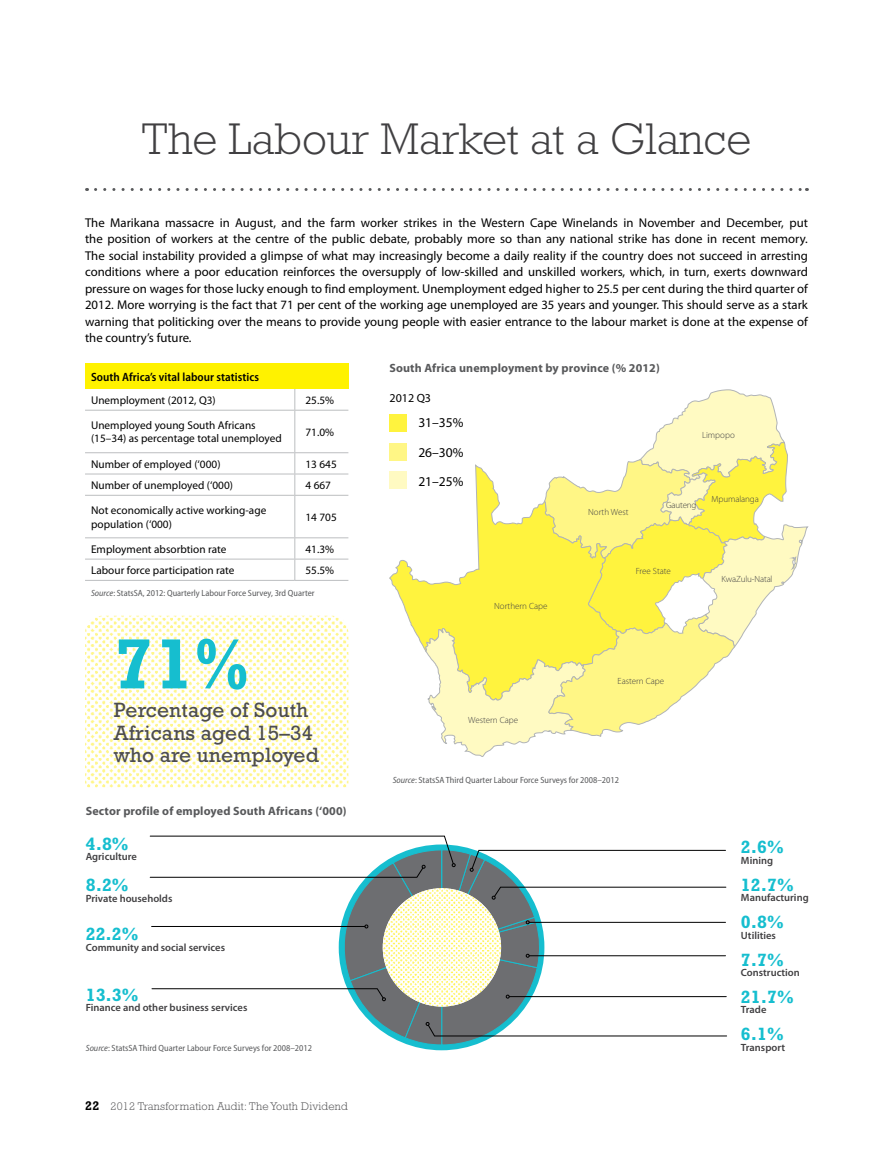
<style>
.page{position:relative;width:893px;height:1170px;background:#fff}
.page>*{position:absolute;margin:0;border:0;box-sizing:border-box;transform-origin:0 0}
.t1{font:700 72px "Rockwell Std";color:#16becf}
.t2{font:300 45px "Rockwell Std";color:#414042}
.t3{font:21px/22.5px "Rockwell Std";letter-spacing:.01em;color:#4d4d4f}
.t4{font:700 18px "Rockwell Std";color:#16becf}
.t5{font:13.5px "Myriad Pro";color:#000}
.t6{font:12.75px/16.5px "Myriad Pro";color:#000;text-align:justify}
.t7{font:700 12px "Myriad Pro";letter-spacing:.01em;color:#58595b}
.t8{font:600 semi-condensed 12px "Myriad Pro";letter-spacing:.005em;color:#000}
.t9{font:12px "Myriad Pro";color:#000}
.t10{font:11.25px/13.5px "Myriad Pro";letter-spacing:.005em;color:#000}
.t11{font:300 11.25px "Rockwell Std";letter-spacing:.02em;color:#4d4d4f}
.t12{font:600 10.5px "Myriad Pro";color:#414042}
.t13{font:semi-condensed 9px "Myriad Pro";color:#58595b}
.t14{font:300 9px "Myriad Pro";color:#414042}
.t15{font:300 9px "Myriad Pro";letter-spacing:-.02em;color:#414042}
.s1{font-style:italic}
.s2{font-weight:700;font-size:12.75px;color:#000}
</style>
<div class="page">
<svg style="left:96px;top:188px;width:711px;height:3px"></svg>
<img style="left:85px;top:615px;width:263px;height:172px">
<div style="left:85px;top:363px;width:263px;height:26px;background:#fff200"></div>
<svg style="left:294px;top:389px;width:1px;height:21px"></svg>
<hr style="left:85px;top:410px;width:210px;height:1px;background:#bcbec0">
<hr style="left:295px;top:410px;width:53px;height:1px;background:#bcbec0">
<hr style="left:294px;top:410px;width:1px;height:42px;background:#bcbec0">
<hr style="left:85px;top:452px;width:210px;height:1px;background:#bcbec0">
<hr style="left:295px;top:452px;width:53px;height:1px;background:#bcbec0">
<hr style="left:85px;top:473px;width:210px;height:1px;background:#bcbec0">
<hr style="left:295px;top:473px;width:53px;height:1px;background:#bcbec0">
<svg style="left:294px;top:453px;width:1px;height:42px"></svg>
<hr style="left:85px;top:495px;width:210px;height:1px;background:#bcbec0">
<hr style="left:295px;top:495px;width:53px;height:1px;background:#bcbec0">
<hr style="left:294px;top:495px;width:1px;height:42px;background:#bcbec0">
<hr style="left:85px;top:537px;width:210px;height:1px;background:#bcbec0">
<hr style="left:295px;top:537px;width:53px;height:1px;background:#bcbec0">
<hr style="left:85px;top:558px;width:210px;height:1px;background:#bcbec0">
<hr style="left:295px;top:558px;width:53px;height:1px;background:#bcbec0">
<svg style="left:294px;top:538px;width:1px;height:42px"></svg>
<hr style="left:85px;top:580px;width:210px;height:1px;background:#bcbec0">
<hr style="left:295px;top:580px;width:53px;height:1px;background:#bcbec0">
<svg style="left:149px;top:835px;width:578px;height:210px"></svg>
<svg style="left:389px;top:471px;width:37px;height:181px"></svg>
<svg style="left:426px;top:389px;width:382px;height:367px"></svg>
<div style="left:389px;top:472px;width:17px;height:17px;background:#fffac2"></div>
<div style="left:389px;top:443px;width:17px;height:17px;background:#fff685"></div>
<div style="left:389px;top:414px;width:17px;height:17px;background:#fff33e"></div>
<h2 class="t2" style="left:142px;top:113px;width:611px">The Labour Market at a Glance</h2>
<p class="t6" style="left:85px;top:214px;width:724px">The Marikana massacre in August, and the farm worker strikes in the Western Cape Winelands in November and December, put the position of workers at the centre of the public debate, probably more so than any national strike has done in recent memory.<br>The social instability provided a glimpse of what may increasingly become a daily reality if the country does not succeed in arresting conditions where a poor education reinforces the oversupply of low-skilled and unskilled workers, which, in turn, exerts downward pressure on wages for those lucky enough to find employment. Unemployment edged higher to 25.5 per cent during the third quarter of 2012. More worrying is the fact that 71 per cent of the working age unemployed are 35 years and younger. This should serve as a stark warning that politicking over the means to provide young people with easier entrance to the labour market is done at the expense of the country’s future.</p>
<p class="t8" style="left:91px;top:370px;width:169px">South Africa’s vital labour statistics</p>
<p class="t10" style="left:91px;top:393px;width:126px">Unemployment (2012, Q3)</p>
<p class="t10" style="left:305px;top:393px;width:30px">25.5%</p>
<p class="t10" style="left:91px;top:418px;width:192px">Unemployed young South Africans (15–34) as percentage total unemployed</p>
<p class="t10" style="left:305px;top:425px;width:30px">71.0%</p>
<p class="t10" style="left:91px;top:457px;width:131px">Number of employed (‘000)</p>
<p class="t10" style="left:305px;top:457px;width:33px">13 645</p>
<p class="t10" style="left:91px;top:478px;width:144px">Number of unemployed (‘000)</p>
<p class="t10" style="left:305px;top:478px;width:27px">4 667</p>
<p class="t10" style="left:91px;top:503px;width:177px">Not economically active working-age population (‘000)</p>
<p class="t10" style="left:305px;top:510px;width:33px">14 705</p>
<p class="t10" style="left:91px;top:542px;width:137px">Employment absorbtion rate</p>
<p class="t10" style="left:305px;top:542px;width:30px">41.3%</p>
<p class="t10" style="left:91px;top:563px;width:145px">Labour force participation rate</p>
<p class="t10" style="left:305px;top:563px;width:30px">55.5%</p>
<p class="t13" style="left:91px;top:587px;width:225px"><span class="s1">Source</span>: StatsSA, 2012: Quarterly Labour Force Survey, 3rd Quarter</p>
<h1 class="t1" style="left:114px;top:621px;width:136px">71%</h1>
<h3 class="t3" style="left:114px;top:698px;width:207px">Percentage of South<br>Africans aged 15–34 who are unemployed</h3>
<p class="t7" style="left:86px;top:803px;width:262px">Sector profile of employed South Africans (‘000)</p>
<h3 class="t4" style="left:86px;top:833px;width:44px">4.8%</h3>
<p class="t12" style="left:86px;top:850px;width:53px">Agriculture</p>
<h3 class="t4" style="left:86px;top:874px;width:44px">8.2%</h3>
<p class="t12" style="left:86px;top:892px;width:88px">Private households</p>
<h3 class="t4" style="left:86px;top:923px;width:54px">22.2%</h3>
<p class="t12" style="left:86px;top:941px;width:141px">Community and social services</p>
<h3 class="t4" style="left:86px;top:984px;width:54px">13.3%</h3>
<p class="t12" style="left:86px;top:1001px;width:163px">Finance and other business services</p>
<p class="t13" style="left:86px;top:1042px;width:228px"><span class="s1">Source</span>: StatsSA Third Quarter Labour Force Surveys for 2008–2012</p>
<p class="t11" style="left:85px;top:1100px;width:264px"><span class="s2">22</span> 2012 Transformation Audit: The Youth Dividend</p>
<p class="t7" style="left:389px;top:361px;width:272px">South Africa unemployment by province (% 2012)</p>
<p class="t9" style="left:390px;top:392px;width:43px">2012 Q3</p>
<p class="t5" style="left:418px;top:415px;width:47px">31–35%</p>
<p class="t5" style="left:418px;top:445px;width:47px">26–30%</p>
<p class="t5" style="left:418px;top:473px;width:47px">21–25%</p>
<p class="t14" style="left:494px;top:601px;width:55px">Northern Cape</p>
<p class="t14" style="left:468px;top:715px;width:51px">Western Cape</p>
<p class="t14" style="left:702px;top:430px;width:34px">Limpopo</p>
<p class="t14" style="left:588px;top:507px;width:42px">North West</p>
<p class="t15" style="left:666px;top:500px;width:32px">Gauteng</p>
<p class="t14" style="left:711px;top:494px;width:49px">Mpumalanga</p>
<p class="t14" style="left:636px;top:566px;width:37px">Free State</p>
<p class="t14" style="left:721px;top:574px;width:53px">KwaZulu-Natal</p>
<p class="t14" style="left:617px;top:675px;width:48px">Eastern Cape</p>
<p class="t13" style="left:393px;top:774px;width:228px"><span class="s1">Source</span>: StatsSA Third Quarter Labour Force Surveys for 2008–2012</p>
<h3 class="t4" style="left:741px;top:836px;width:44px">2.6%</h3>
<p class="t12" style="left:741px;top:854px;width:34px">Mining</p>
<h3 class="t4" style="left:741px;top:873px;width:54px">12.7%</h3>
<p class="t12" style="left:741px;top:891px;width:69px">Manufacturing</p>
<h3 class="t4" style="left:741px;top:911px;width:44px">0.8%</h3>
<p class="t12" style="left:741px;top:929px;width:36px">Utilities</p>
<h3 class="t4" style="left:741px;top:948px;width:44px">7.7%</h3>
<p class="t12" style="left:741px;top:966px;width:60px">Construction</p>
<h3 class="t4" style="left:741px;top:986px;width:54px">21.7%</h3>
<p class="t12" style="left:741px;top:1004px;width:27px">Trade</p>
<h3 class="t4" style="left:741px;top:1023px;width:44px">6.1%</h3>
<p class="t12" style="left:741px;top:1041px;width:46px">Transport</p>
</div>
